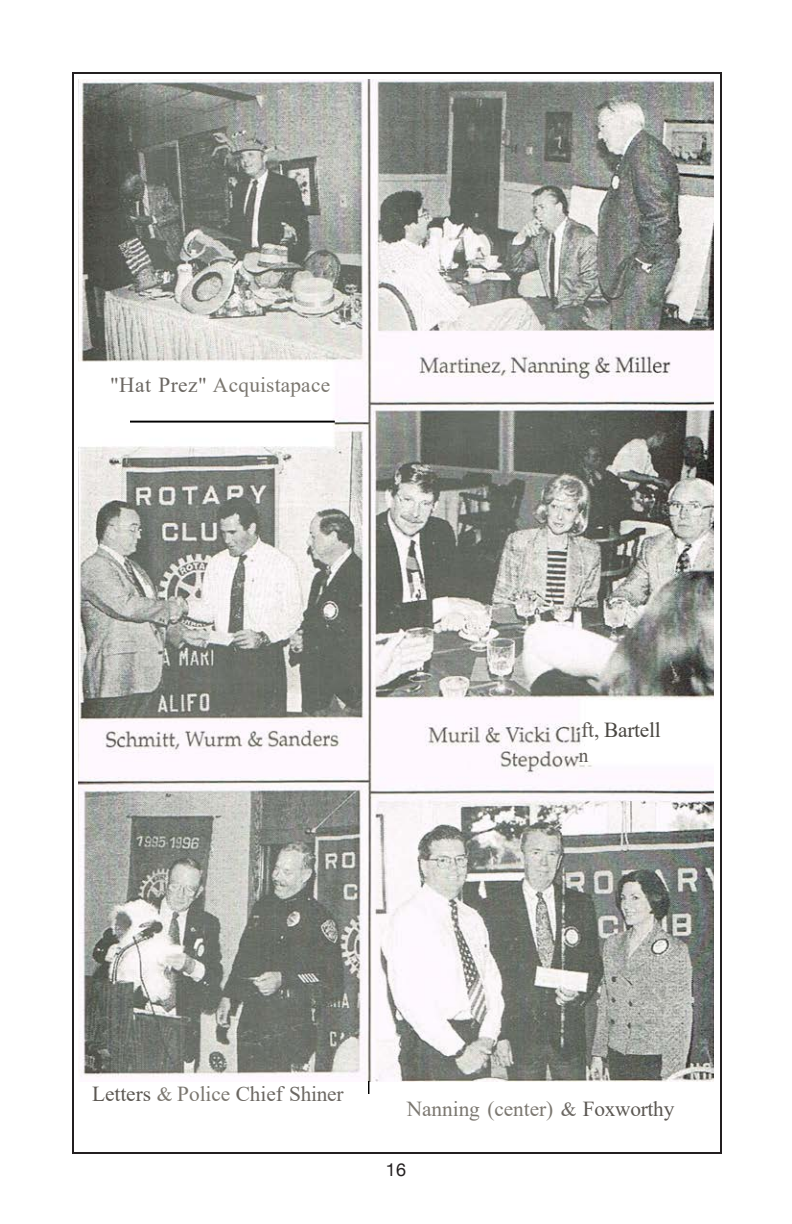
<style>
.page{position:relative;width:792px;height:1224px;background:#fff}
.page>*{position:absolute;margin:0;border:0;box-sizing:border-box;transform-origin:0 0}
.t1{font:21.4px "Times New Roman";color:#7b7770}
.t2{font:21.4px "Times New Roman";letter-spacing:-.005em;color:#6b6762}
.t3{font:21.4px "Times New Roman";letter-spacing:-.01em;color:#494641}
.t4{font:20.4px "Times New Roman";color:#5b5752;scale:.94 1}
.t5{font:18px "Helvetica Neue";color:#231f20}
.s1{color:#6b6762}
.s2{color:#5b5752}
.s3{font-size:20.4px;color:#7b7770}
.s4{color:#7b7770}
.s5{font-size:20.4px;color:#6b6762}
</style>
<div class="page">
<img style="left:78px;top:79px;width:636px;height:1002px">
<hr style="left:131px;top:360px;width:1px;height:86px;background:#000">
<svg style="left:368px;top:1081px;width:1px;height:12px"></svg>
<hr style="left:719px;top:696px;width:1px;height:69px;background:#000">
<hr style="left:131px;top:421px;width:204px;height:2px;background:#000">
<p class="t1" style="left:110px;top:370px;width:222px"><span class="s1">"Hat Prez"</span> Acquistapace</p>
<p class="t3" style="left:574px;top:715px;width:88px"><span class="s1">·</span><span class="s2">ft,</span> Bartell</p>
<p class="t4" style="left:579px;top:740px;width:12px">n</p>
<p class="t2" style="left:92px;top:1078px;width:253px"><span class="s2">Letters</span> <span class="s3">&amp;</span> <span class="s4">Police</span> Chief Shiner</p>
<p class="t1" style="left:407px;top:1093px;width:269px">Nanning (center) <span class="s5">&amp;</span> <span class="s2">Foxworthy</span></p>
<p class="t5" style="left:386px;top:1157px;width:22px">16</p>
</div>
